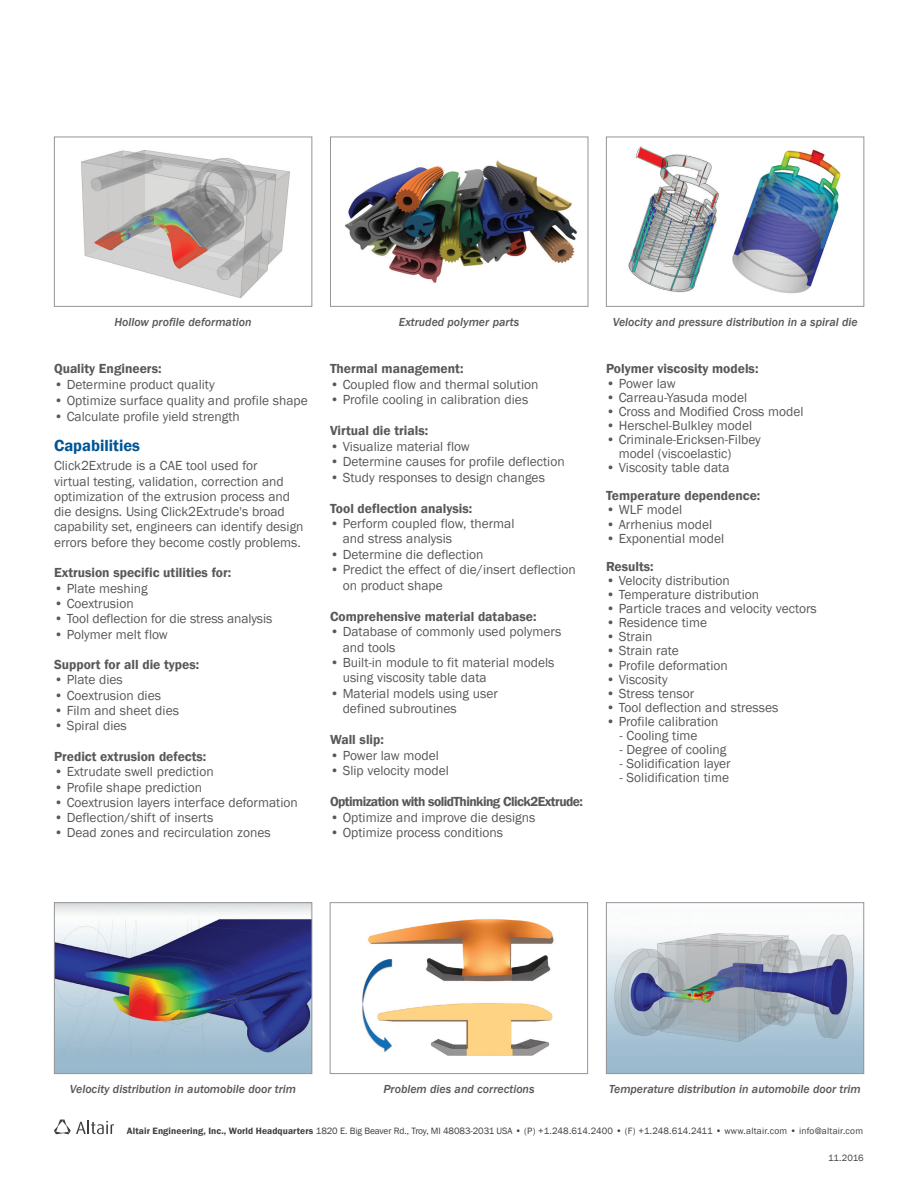
<style>
.page{position:relative;width:918px;height:1188px;background:#fff}
.page>*{position:absolute;margin:0;border:0;box-sizing:border-box;transform-origin:0 0}
.body{font:600 16.5px "Franklin Gothic";color:#005596}
.body-2{font:13.5px/15.3px "Franklin Gothic";color:#57585a}
.body-3{font:600 13.5px "Franklin Gothic";color:#57585a}
.body-4{font:600 13.5px "Franklin Gothic";letter-spacing:-.04em;color:#57585a}
.body-5{font:italic 500 12px "Franklin Gothic";color:#57585a}
.t1{font:9.45px "Franklin Gothic";letter-spacing:-.005em;color:#3e3e3f}
.t2{font:9.3px "Franklin Gothic";letter-spacing:-.005em;color:#3e3e3f}
.s1{font-weight:600}
</style>
<div class="page">
<svg style="left:54px;top:1120px;width:60px;height:14px"></svg>
<img style="left:628px;top:146px;width:213px;height:148px">
<div style="left:606px;top:137px;width:258px;height:170px;border:1px solid #939598"></div>
<img style="left:345px;top:160px;width:232px;height:123px">
<div style="left:330px;top:137px;width:258px;height:170px;border:1px solid #939598"></div>
<img style="left:362px;top:919px;width:192px;height:137px">
<div style="left:330px;top:902px;width:258px;height:172px;border:1px solid #939598"></div>
<img style="left:608px;top:933px;width:254px;height:139px">
<div style="left:606px;top:902px;width:258px;height:172px;border:1px solid #939598"></div>
<img style="left:81px;top:150px;width:209px;height:149px">
<div style="left:54px;top:137px;width:258px;height:170px;border:1px solid #939598"></div>
<img style="left:56px;top:904px;width:254px;height:168px">
<div style="left:54px;top:902px;width:258px;height:172px;border:1px solid #939598"></div>
<p class="body-5" style="left:114px;top:314px;width:139px">Hollow profile deformation</p>
<p class="body-3" style="left:54px;top:361px;width:109px">Quality Engineers:</p>
<p class="body-2" style="left:54px;top:377px;width:162px">• Determine product quality</p>
<p class="body-2" style="left:54px;top:393px;width:255px">• Optimize surface quality and profile shape</p>
<p class="body-2" style="left:54px;top:409px;width:187px">• Calculate profile yield strength</p>
<p class="body" style="left:54px;top:435px;width:88px">Capabilities</p>
<p class="body-2" style="left:54px;top:458px;width:251px">Click2Extrude is a CAE tool used for<br>virtual testing, validation, correction and optimization of the extrusion process and die designs. Using Click2Extrude's broad capability set, engineers can identify design errors before they become costly problems.</p>
<p class="body-3" style="left:54px;top:564px;width:179px">Extrusion specific utilities for:</p>
<p class="body-2" style="left:54px;top:581px;width:95px">• Plate meshing</p>
<p class="body-2" style="left:54px;top:596px;width:81px">• Coextrusion</p>
<p class="body-2" style="left:54px;top:611px;width:220px">• Tool deflection for die stress analysis</p>
<p class="body-2" style="left:54px;top:627px;width:115px">• Polymer melt flow</p>
<p class="body-3" style="left:54px;top:656px;width:147px">Support for all die types:</p>
<p class="body-2" style="left:54px;top:673px;width:70px">• Plate dies</p>
<p class="body-2" style="left:54px;top:688px;width:109px">• Coextrusion dies</p>
<p class="body-2" style="left:54px;top:703px;width:126px">• Film and sheet dies</p>
<p class="body-2" style="left:54px;top:718px;width:74px">• Spiral dies</p>
<p class="body-3" style="left:54px;top:748px;width:154px">Predict extrusion defects:</p>
<p class="body-2" style="left:54px;top:764px;width:161px">• Extrudate swell prediction</p>
<p class="body-2" style="left:54px;top:780px;width:150px">• Profile shape prediction</p>
<p class="body-2" style="left:54px;top:795px;width:245px">• Coextrusion layers interface deformation</p>
<p class="body-2" style="left:54px;top:810px;width:161px">• Deflection/shift of inserts</p>
<p class="body-2" style="left:54px;top:826px;width:218px">• Dead zones and recirculation zones</p>
<p class="body-5" style="left:399px;top:314px;width:122px">Extruded polymer parts</p>
<p class="body-3" style="left:330px;top:361px;width:135px">Thermal management:</p>
<p class="body-2" style="left:330px;top:377px;width:210px">• Coupled flow and thermal solution</p>
<p class="body-2" style="left:330px;top:393px;width:200px">• Profile cooling in calibration dies</p>
<p class="body-3" style="left:330px;top:422px;width:100px">Virtual die trials:</p>
<p class="body-2" style="left:330px;top:439px;width:141px">• Visualize material flow</p>
<p class="body-2" style="left:330px;top:454px;width:236px">• Determine causes for profile deflection</p>
<p class="body-2" style="left:330px;top:470px;width:216px">• Study responses to design changes</p>
<p class="body-3" style="left:330px;top:500px;width:144px">Tool deflection analysis:</p>
<p class="body-2" style="left:343px;top:516px;width:173px;text-indent:-13px">• Perform coupled flow, thermal and stress analysis</p>
<p class="body-2" style="left:330px;top:547px;width:155px">• Determine die deflection</p>
<p class="body-2" style="left:343px;top:562px;width:235px;text-indent:-13px">• Predict the effect of die/insert deflection on product shape</p>
<p class="body-3" style="left:330px;top:608px;width:208px">Comprehensive material database:</p>
<p class="body-2" style="left:343px;top:624px;width:220px;text-indent:-13px">• Database of commonly used polymers and tools</p>
<p class="body-2" style="left:343px;top:655px;width:213px;text-indent:-13px">• Built-in module to fit material models using viscosity table data</p>
<p class="body-2" style="left:343px;top:686px;width:157px;text-indent:-13px">• Material models using user defined subroutines</p>
<p class="body-3" style="left:330px;top:731px;width:55px">Wall slip:</p>
<p class="body-2" style="left:330px;top:748px;width:110px">• Power law model</p>
<p class="body-2" style="left:330px;top:763px;width:120px">• Slip velocity model</p>
<p class="body-4" style="left:330px;top:793px;width:255px">Optimization with solidThinking Click2Extrude:</p>
<p class="body-2" style="left:330px;top:810px;width:207px">• Optimize and improve die designs</p>
<p class="body-2" style="left:330px;top:825px;width:175px">• Optimize process conditions</p>
<p class="body-5" style="left:613px;top:314px;width:246px">Velocity and pressure distribution in a spiral die</p>
<p class="body-3" style="left:606px;top:361px;width:154px">Polymer viscosity models:</p>
<p class="body-2" style="left:606px;top:376px;width:71px">• Power law</p>
<p class="body-2" style="left:606px;top:390px;width:143px">• Carreau-Yasuda model</p>
<p class="body-2" style="left:606px;top:404px;width:199px">• Cross and Modified Cross model</p>
<p class="body-2" style="left:606px;top:418px;width:148px">• Herschel-Bulkley model</p>
<p class="body-2" style="left:619px;top:433px;width:144px;line-height:14.1px;text-indent:-13px">• Criminale-Ericksen-Filbey model (viscoelastic)</p>
<p class="body-2" style="left:606px;top:460px;width:125px">• Viscosity table data</p>
<p class="body-3" style="left:606px;top:488px;width:156px">Temperature dependence:</p>
<p class="body-2" style="left:606px;top:503px;width:78px">• WLF model</p>
<p class="body-2" style="left:606px;top:517px;width:108px">• Arrhenius model</p>
<p class="body-2" style="left:606px;top:531px;width:120px">• Exponential model</p>
<p class="body-3" style="left:606px;top:558px;width:49px">Results:</p>
<p class="body-2" style="left:606px;top:573px;width:125px">• Velocity distribution</p>
<p class="body-2" style="left:606px;top:587px;width:155px">• Temperature distribution</p>
<p class="body-2" style="left:606px;top:601px;width:212px">• Particle traces and velocity vectors</p>
<p class="body-2" style="left:606px;top:615px;width:103px">• Residence time</p>
<p class="body-2" style="left:606px;top:630px;width:48px">• Strain</p>
<p class="body-2" style="left:606px;top:644px;width:74px">• Strain rate</p>
<p class="body-2" style="left:606px;top:658px;width:123px">• Profile deformation</p>
<p class="body-2" style="left:606px;top:672px;width:63px">• Viscosity</p>
<p class="body-2" style="left:606px;top:686px;width:90px">• Stress tensor</p>
<p class="body-2" style="left:606px;top:700px;width:174px">• Tool deflection and stresses</p>
<p class="body-2" style="left:606px;top:714px;width:114px">• Profile calibration</p>
<p class="body-2" style="left:620px;top:728px;width:80px">- Cooling time</p>
<p class="body-2" style="left:620px;top:742px;width:108px">- Degree of cooling</p>
<p class="body-2" style="left:620px;top:756px;width:113px">- Solidification layer</p>
<p class="body-2" style="left:620px;top:771px;width:111px">- Solidification time</p>
<p class="body-5" style="left:70px;top:1081px;width:228px">Velocity distribution in automobile door trim</p>
<p class="body-5" style="left:383px;top:1081px;width:153px">Problem dies and corrections</p>
<p class="body-5" style="left:609px;top:1081px;width:253px">Temperature distribution in automobile door trim</p>
<p class="t1" style="left:127px;top:1125px;width:738px"><span class="s1">Altair Engineering, Inc., World Headquarters</span> 1820 E. Big Beaver Rd., Troy, MI 48083-2031 USA • (P) +1.248.614.2400 • (F) +1.248.614.2411 • www.altair.com • info@altair.com</p>
<p class="t2" style="left:828px;top:1152px;width:37px">11.2016</p>
</div>
